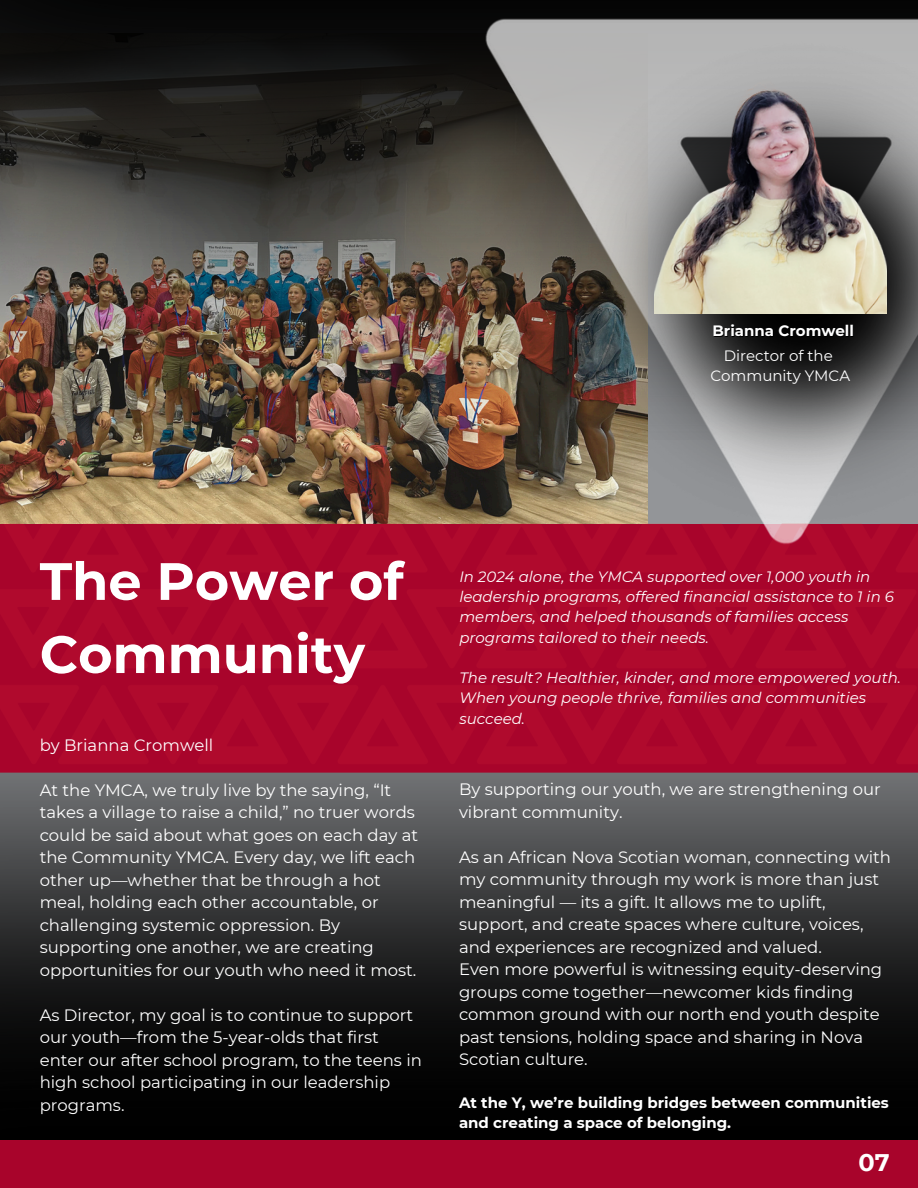
<style>
.page{position:relative;width:918px;height:1188px;background:#fff}
.page>*{position:absolute;margin:0;border:0;box-sizing:border-box;transform-origin:0 0}
.t1{font:700 52.5px/73.2px "Montserrat";color:#fff}
.t2{font:700 24px "Montserrat";color:#fff}
.t3{font:16.5px/22.5px "Montserrat";color:#fff}
.t4{font:italic 15px/20.2px "Montserrat";color:#fff}
.t5{font:700 15px/20.2px "Montserrat";color:#fff}
.t6{font:15px "Montserrat";color:#fff}
</style>
<div class="page">
<img style="left:0;top:773px;width:918px;height:367px">
<div style="left:0;top:1140px;width:918px;height:48px;background:#a8042b"></div>
<img style="left:0;top:440px;width:275px;height:84px">
<img style="left:0;top:0;width:275px;height:440px">
<img style="left:275px;top:0;width:643px;height:524px">
<div style="left:0;top:524px;width:918px;height:249px;background:#ac082c"></div>
<img style="left:553px;top:34px;width:365px;height:496px">
<img style="left:655px;top:20px;width:232px;height:294px">
<p class="t5" style="left:713px;top:321px;width:143px">Brianna Cromwell</p>
<p class="t6" style="left:724px;top:347px;width:111px">Director of the</p>
<p class="t6" style="left:710px;top:366px;width:141px">Community YMCA</p>
<p class="t1" style="left:40px;top:544px;width:365px">The Power of<br>Community</p>
<p class="t3" style="left:40px;top:733px;width:175px">by Brianna Cromwell</p>
<p class="t3" style="left:40px;top:778px;width:380px">At the YMCA, we truly live by the saying, “It takes a village to raise a child,” no truer words could be said about what goes on each day at the Community YMCA. Every day, we lift each other up—whether that be through a hot meal, holding each other accountable, or challenging systemic oppression. By supporting one another, we are creating opportunities for our youth who need it most.</p>
<p class="t3" style="left:40px;top:1003px;width:384px">As Director, my goal is to continue to support our youth—from the 5-year-olds that first enter our after school program, to the teens in high school participating in our leadership programs.</p>
<p class="t4" style="left:459px;top:566px;width:436px">In 2024 alone, the YMCA supported over 1,000 youth in leadership programs, offered financial assistance to 1 in 6 members, and helped thousands of families access programs tailored to their needs.</p>
<p class="t4" style="left:459px;top:668px;width:443px">The result? Healthier, kinder, and more empowered youth.<br>When young people thrive, families and communities succeed.</p>
<p class="t3" style="left:459px;top:778px;width:423px">By supporting our youth, we are strengthening our vibrant community.</p>
<p class="t3" style="left:459px;top:846px;width:434px">As an African Nova Scotian woman, connecting with my community through my work is more than just meaningful — its a gift. It allows me to uplift, support, and create spaces where culture, voices, and experiences are recognized and valued.</p>
<p class="t3" style="left:459px;top:958px;width:425px">Even more powerful is witnessing equity-deserving groups come together—newcomer kids finding common ground with our north end youth despite past tensions, holding space and sharing in Nova Scotian culture.</p>
<h1 class="t5" style="left:459px;top:1093px;width:431px">At the Y, we’re building bridges between communities and creating a space of belonging.</h1>
<p class="t2" style="left:858px;top:1148px;width:33px">07</p>
</div>
